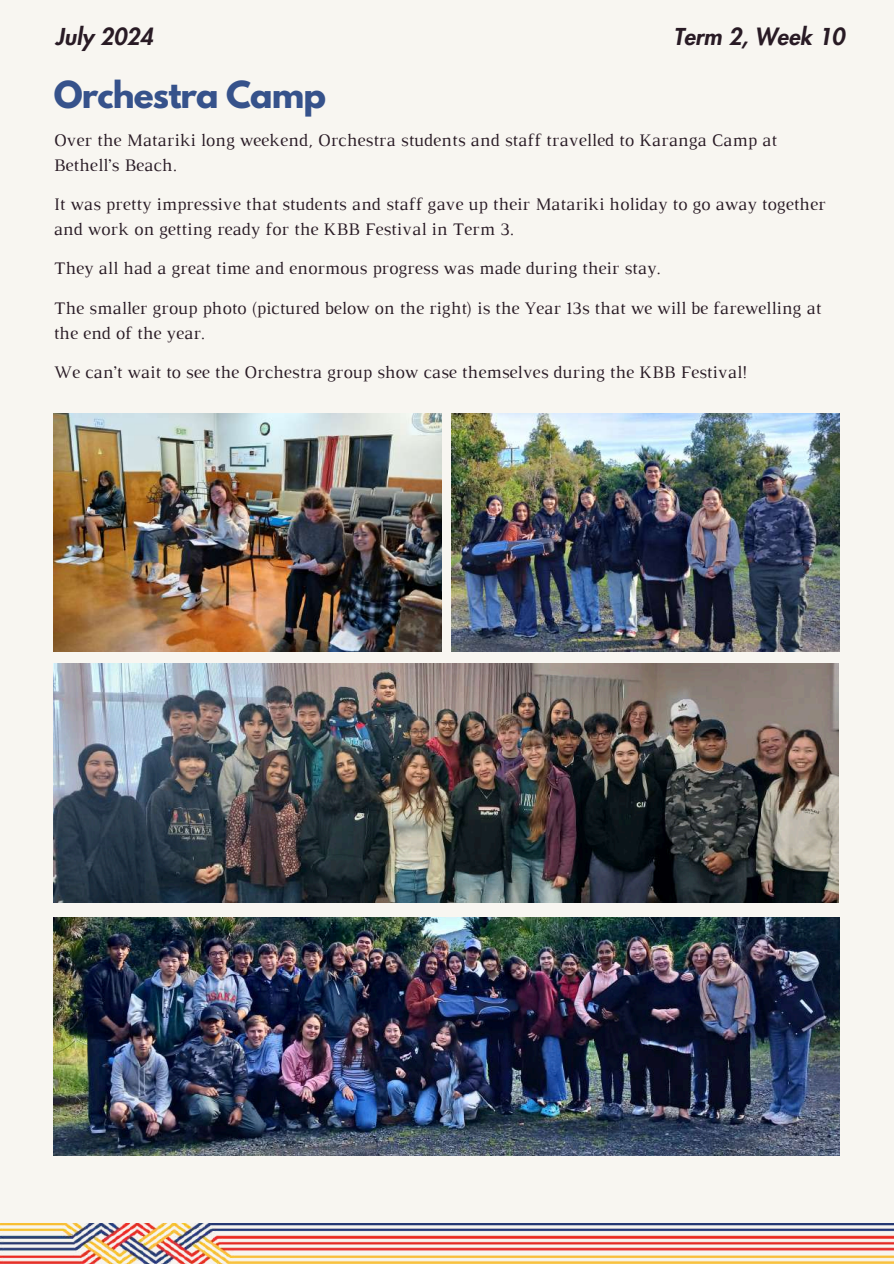
<style>
.page{position:relative;width:894px;height:1264px;background:#fff}
.page>*{position:absolute;margin:0;border:0;box-sizing:border-box;transform-origin:0 0}
.t1{font:700 33px "League Spartan";letter-spacing:-.025em;color:#36528b}
.t2{font:italic 800 22.8px "Futura LT Pro";color:#291b25}
.t3{font:18px/24.8px "Luthier";color:#291b25}
</style>
<div class="page">
<div style="left:0;top:0;width:893px;height:1263px;background:#f8f6f1"></div>
<img style="left:54px;top:917px;width:785px;height:238px">
<img style="left:451px;top:413px;width:388px;height:238px">
<img style="left:54px;top:663px;width:783px;height:239px">
<img style="left:0;top:1223px;width:893px;height:40px">
<img style="left:54px;top:413px;width:388px;height:238px">
<p class="t2" style="left:55px;top:27px;width:99px">July 2024</p>
<p class="t2" style="left:673px;top:27px;width:172px">Term 2, Week 10</p>
<h1 class="t1" style="left:54px;top:78px;width:274px">Orchestra Camp</h1>
<p class="t3" style="left:54px;top:129px;width:724px">Over the Matariki long weekend, Orchestra students and staff travelled to Karanga Camp at<br>Bethell’s Beach.</p>
<p class="t3" style="left:54px;top:193px;width:773px">It was pretty impressive that students and staff gave up their Matariki holiday to go away together and work on getting ready for the KBB Festival in Term 3.</p>
<p class="t3" style="left:54px;top:250px;width:768px;line-height:39.3px">They all had a great time and enormous progress was made during their stay.<br>The smaller group photo (pictured below on the right) is the Year 13s that we will be farewelling at</p>
<p class="t3" style="left:54px;top:314px;width:694px;line-height:39.3px">the end of the year.<br>We can’t wait to see the Orchestra group show case themselves during the KBB Festival!</p>
</div>
